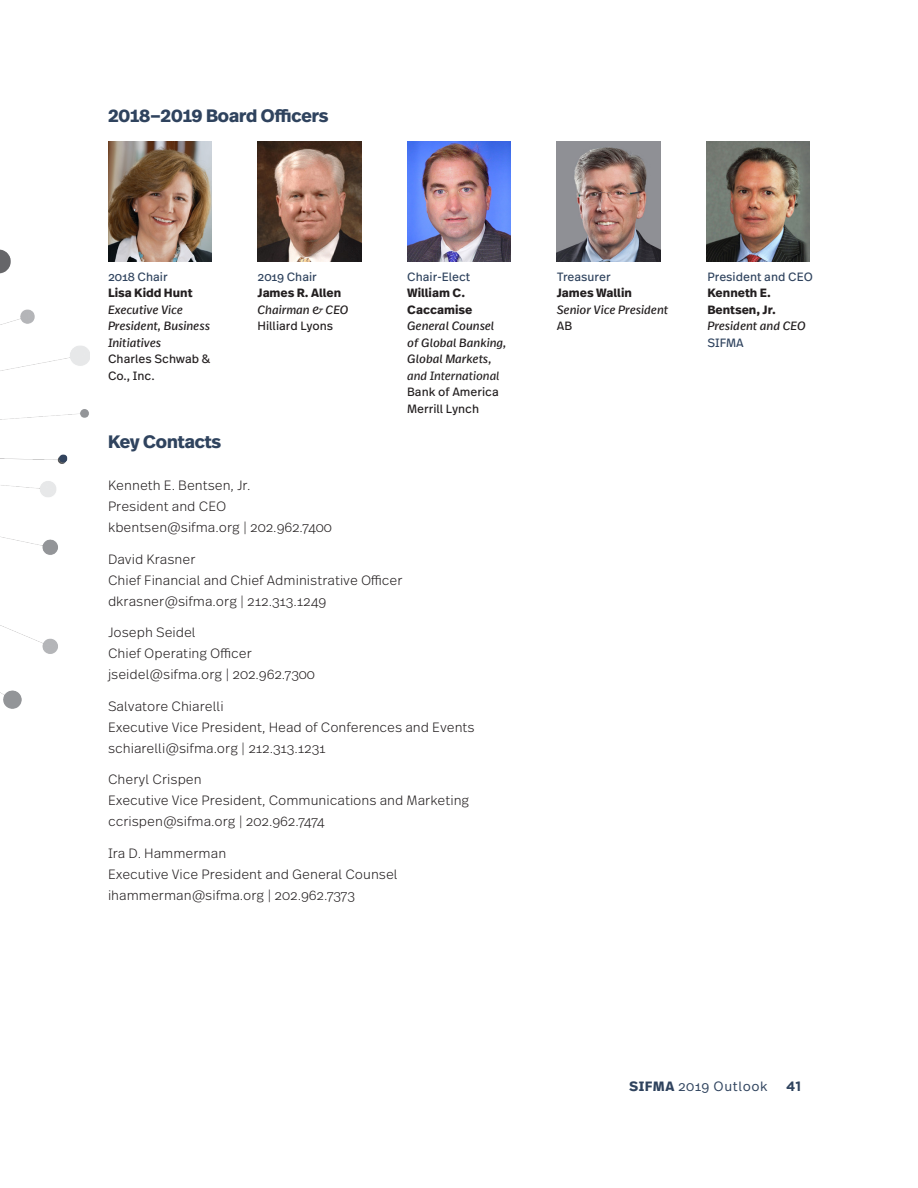
<style>
.page{position:relative;width:918px;height:1188px;background:#fff}
.page>*{position:absolute;margin:0;border:0;box-sizing:border-box;transform-origin:0 0}
.chapter_sub-color{font:700 18px "Real Head Pro";color:#2f435e}
.body_copy{font:300 13.5px/21px "Real Text Pro";color:#231f20}
.t1{font:300 13.5px "Real Text Pro";letter-spacing:.04em;color:#2f435e}
.t2{font:700 13.5px "Gotham";color:#2f435e}
.officer_photo_captio{font:italic 12px/16.5px "Real Text Pro";color:#231f20}
.officer_photo_captio-2{font:700 12px/16.5px "Real Text Pro";color:#231f20}
.officer_photo_captio-3{font:12px/16.5px "Real Text Pro";color:#231f20}
.officer_photo_captio-4{font:12px "Real Text Pro";color:#2f435e}
.s1{color:#2f435e}
.s2{font-weight:700}
.s3{font-style:italic}
.s4{font-style:normal;color:#2f435e}
.s5{font-weight:700;font-style:normal}
.s6{font-style:normal}
.s7{font-style:inherit}
.s8{font-weight:400;color:#2f435e}
.s9{font-weight:400;font-style:italic}
</style>
<div class="page">
<img style="left:0;top:249px;width:88px;height:460px">
<img style="left:557px;top:142px;width:103px;height:119px">
<img style="left:108px;top:142px;width:104px;height:119px">
<img style="left:258px;top:142px;width:103px;height:119px">
<img style="left:407px;top:142px;width:104px;height:119px">
<img style="left:706px;top:142px;width:104px;height:119px">
<p class="chapter_sub-color" style="left:108px;top:103px;width:222px">2018–2019 Board Officers</p>
<p class="officer_photo_captio-3" style="left:258px;top:268px;width:92px"><span class="s1">2019 Chair<br></span><span class="s2">James R. Allen<br></span><span class="s3">Chairman &amp; CEO<br></span>Hilliard Lyons</p>
<p class="officer_photo_captio" style="left:108px;top:268px;width:104px"><span class="s4">2018 Chair<br></span><span class="s5">Lisa Kidd Hunt<br></span>Executive Vice<br>President, Business<br>Initiatives<br><span class="s6">Charles Schwab &amp;<br>Co., Inc.</span></p>
<p class="officer_photo_captio" style="left:407px;top:268px;width:101px"><span class="s4">Chair-Elect<br></span><span class="s5">William C.<br>Caccamise<br></span>General Counsel of Global Banking,<br>Global Markets, <span class="s7">and International<br></span><span class="s6">Bank of America<br>Merrill Lynch</span></p>
<p class="chapter_sub-color" style="left:108px;top:429px;width:115px">Key Contacts</p>
<p class="body_copy" style="left:108px;top:474px;width:225px">Kenneth E. Bentsen, Jr.<br>President and CEO kbentsen@sifma.org | 202.962.7400</p>
<p class="body_copy" style="left:108px;top:548px;width:296px">David Krasner<br>Chief Financial and Chief Administrative Officer dkrasner@sifma.org | 212.313.1249</p>
<p class="body_copy" style="left:108px;top:621px;width:209px">Joseph Seidel<br>Chief Operating Officer jseidel@sifma.org | 202.962.7300</p>
<p class="body_copy" style="left:108px;top:695px;width:368px">Salvatore Chiarelli<br>Executive Vice President, Head of Conferences and Events schiarelli@sifma.org | 212.313.1231</p>
<p class="body_copy" style="left:108px;top:768px;width:363px">Cheryl Crispen<br>Executive Vice President, Communications and Marketing ccrispen@sifma.org | 202.962.7474</p>
<p class="body_copy" style="left:108px;top:842px;width:291px">Ira D. Hammerman<br>Executive Vice President and General Counsel ihammerman@sifma.org | 202.962.7373</p>
<p class="officer_photo_captio" style="left:557px;top:268px;width:113px"><span class="s4">Treasurer<br></span><span class="s5">James Wallin<br></span>Senior Vice President<br><span class="s6">AB</span></p>
<p class="officer_photo_captio-2" style="left:707px;top:268px;width:107px"><span class="s8">President and CEO<br></span>Kenneth E.<br>Bentsen, Jr.<br><span class="s9">President and CEO</span></p>
<p class="officer_photo_captio-4" style="left:707px;top:334px;width:38px">SIFMA</p>
<p class="t1" style="left:629px;top:1077px;width:140px"><span class="s2">SIFMA</span> 2019 Outlook</p>
<p class="t2" style="left:786px;top:1078px;width:17px">41</p>
</div>
